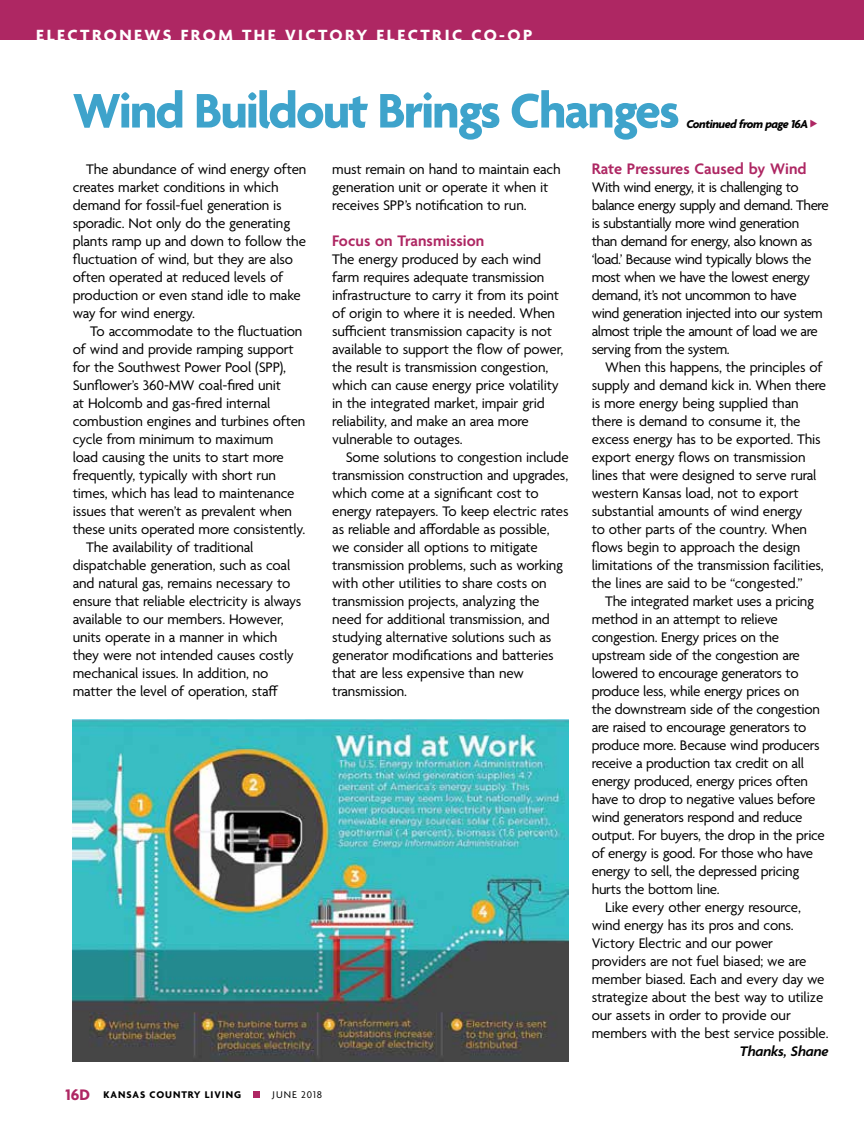
<style>
.page{position:relative;width:864px;height:1134px;background:#fff}
.page>*{position:absolute;margin:0;border:0;box-sizing:border-box;transform-origin:0 0}
.t1{font:700 52.5px "Agenda";letter-spacing:-.035em;color:#3ea3cb}
.t2{font:700 17.55px "Agenda";letter-spacing:.14em;color:#fff}
.t3{font:600 16.5px "Agenda";letter-spacing:.005em;color:#ae2763}
.t4{font:15px/18px "Agenda";letter-spacing:-.01em;color:#000}
.t5{font:15px/18px "Agenda";letter-spacing:-.03em;color:#000}
.t6{font:italic 600 15px "Agenda";letter-spacing:-.01em;color:#000}
.t7{font:italic 700 12.3px "Agenda";letter-spacing:-.035em;color:#000}
.t8{font:700 10.5px "Agenda";letter-spacing:.09em;color:#000}
.t9{font:10.5px "Agenda";letter-spacing:.09em;color:#000}
.s1{font-size:16.5px;color:#ae2763}
</style>
<div class="page">
<img style="left:73px;top:719px;width:495px;height:343px">
<div style="left:0;top:0;width:864px;height:40px;background:#ae2763"></div>
<div style="left:253px;top:1091px;width:7px;height:7px;background:#ae2763"></div>
<p class="t2" style="left:36px;top:26px;width:498px">ELECTRONEWS FROM THE VICTORY ELECTRIC CO-OP</p>
<h1 class="t1" style="left:73px;top:82px;width:608px">Wind Buildout Brings Changes</h1>
<p class="t7" style="left:687px;top:117px;width:123px">Continued from page 16A</p>
<p class="t4" style="left:73px;top:161px;width:235px;text-indent:14px">The abundance of wind energy often creates market conditions in which demand for fossil-fuel generation is sporadic. Not only do the generating plants ramp up and down to follow the fluctuation of wind, but they are also often operated at reduced levels of production or even stand idle to make way for wind energy.</p>
<p class="t4" style="left:90px;top:323px;width:214px">To accommodate to the fluctuation</p>
<p class="t4" style="left:73px;top:341px;width:223px">of wind and provide ramping support</p>
<p class="t4" style="left:73px;top:359px;width:215px">for the Southwest Power Pool (SPP),</p>
<p class="t4" style="left:73px;top:377px;width:210px">Sunflower’s 360-MW coal-fired unit</p>
<p class="t4" style="left:73px;top:395px;width:199px">at Holcomb and gas-fired internal</p>
<p class="t4" style="left:73px;top:413px;width:234px">combustion engines and turbines often</p>
<p class="t4" style="left:73px;top:431px;width:202px">cycle from minimum to maximum</p>
<p class="t4" style="left:73px;top:449px;width:213px">load causing the units to start more</p>
<p class="t4" style="left:73px;top:467px;width:205px">frequently, typically with short run</p>
<p class="t4" style="left:73px;top:485px;width:223px">times, which has lead to maintenance</p>
<p class="t4" style="left:73px;top:503px;width:221px">issues that weren’t as prevalent when</p>
<p class="t4" style="left:73px;top:521px;width:234px">these units operated more consistently.</p>
<p class="t4" style="left:86px;top:539px;width:169px">The availability of traditional</p>
<p class="t4" style="left:73px;top:557px;width:219px">dispatchable generation, such as coal</p>
<p class="t4" style="left:73px;top:575px;width:219px">and natural gas, remains necessary to</p>
<p class="t4" style="left:73px;top:593px;width:230px">ensure that reliable electricity is always</p>
<p class="t4" style="left:73px;top:611px;width:213px">available to our members. However,</p>
<p class="t4" style="left:73px;top:629px;width:206px">units operate in a manner in which</p>
<p class="t4" style="left:73px;top:647px;width:223px">they were not intended causes costly</p>
<p class="t4" style="left:73px;top:665px;width:197px">mechanical issues. In addition, no</p>
<p class="t4" style="left:73px;top:683px;width:207px">matter the level of operation, staff</p>
<p class="t4" style="left:332px;top:161px;width:230px">must remain on hand to maintain each generation unit or operate it when it receives SPP’s notification to run.</p>
<p class="t3" style="left:332px;top:232px;width:154px">Focus on Transmission</p>
<p class="t4" style="left:332px;top:251px;width:233px">The energy produced by each wind farm requires adequate transmission infrastructure to carry it from its point of origin to where it is needed. When sufficient transmission capacity is not available to support the flow of power, the result is transmission congestion, which can cause energy price volatility in the integrated market, impair grid reliability, and make an area more vulnerable to outages.</p>
<p class="t4" style="left:332px;top:449px;width:238px;text-indent:14px">Some solutions to congestion include transmission construction and upgrades, which come at a significant cost to energy ratepayers. To keep electric rates as reliable and affordable as possible, we consider all options to mitigate transmission problems, such as working with other utilities to share costs on transmission projects, analyzing the need for additional transmission, and studying alternative solutions such as generator modifications and batteries that are less expensive than new transmission.</p>
<p class="t8" style="left:66px;top:1089px;width:177px"><span class="s1">16D</span> KANSAS COUNTRY LIVING</p>
<p class="t9" style="left:273px;top:1089px;width:51px">JUNE 2018</p>
<p class="t3" style="left:592px;top:160px;width:216px">Rate Pressures Caused by Wind</p>
<p class="t5" style="left:592px;top:179px;width:238px">With wind energy, it is challenging to balance energy supply and demand. There is substantially more wind generation than demand for energy, also known as ‘load.’ Because wind typically blows the most when we have the lowest energy demand, it’s not uncommon to have<br>wind generation injected into our system almost triple the amount of load we are serving from the system.</p>
<p class="t4" style="left:592px;top:359px;width:236px;text-indent:14px">When this happens, the principles of supply and demand kick in. When there is more energy being supplied than there is demand to consume it, the excess energy has to be exported. This export energy flows on transmission lines that were designed to serve rural western Kansas load, not to export substantial amounts of wind energy<br>to other parts of the country. When flows begin to approach the design limitations of the transmission facilities, the lines are said to be “congested.”</p>
<p class="t4" style="left:605px;top:593px;width:210px">The integrated market uses a pricing</p>
<p class="t4" style="left:592px;top:611px;width:188px">method in an attempt to relieve</p>
<p class="t4" style="left:592px;top:629px;width:189px">congestion. Energy prices on the</p>
<p class="t4" style="left:592px;top:647px;width:210px">upstream side of the congestion are</p>
<p class="t5" style="left:592px;top:665px;width:208px">lowered to encourage generators to</p>
<p class="t4" style="left:592px;top:683px;width:209px">produce less, while energy prices on</p>
<p class="t4" style="left:592px;top:701px;width:230px">the downstream side of the congestion</p>
<p class="t4" style="left:592px;top:719px;width:216px">are raised to encourage generators to</p>
<p class="t4" style="left:592px;top:737px;width:229px">produce more. Because wind producers</p>
<p class="t4" style="left:592px;top:755px;width:214px">receive a production tax credit on all</p>
<p class="t4" style="left:592px;top:773px;width:218px">energy produced, energy prices often</p>
<p class="t4" style="left:592px;top:791px;width:225px">have to drop to negative values before</p>
<p class="t4" style="left:592px;top:809px;width:212px">wind generators respond and reduce</p>
<p class="t4" style="left:592px;top:827px;width:235px">output. For buyers, the drop in the price</p>
<p class="t4" style="left:592px;top:845px;width:223px">of energy is good. For those who have</p>
<p class="t4" style="left:592px;top:863px;width:209px">energy to sell, the depressed pricing</p>
<p class="t4" style="left:592px;top:881px;width:130px">hurts the bottom line.</p>
<p class="t4" style="left:605px;top:899px;width:197px">Like every other energy resource,</p>
<p class="t4" style="left:592px;top:917px;width:203px">wind energy has its pros and cons.</p>
<p class="t4" style="left:592px;top:935px;width:183px">Victory Electric and our power</p>
<p class="t4" style="left:592px;top:953px;width:216px">providers are not fuel biased; we are</p>
<p class="t4" style="left:592px;top:971px;width:234px">member biased. Each and every day we</p>
<p class="t4" style="left:592px;top:989px;width:233px">strategize about the best way to utilize</p>
<p class="t4" style="left:592px;top:1007px;width:201px">our assets in order to provide our</p>
<p class="t4" style="left:592px;top:1025px;width:238px">members with the best service possible.</p>
<p class="t6" style="left:740px;top:1043px;width:90px">Thanks, Shane</p>
</div>
